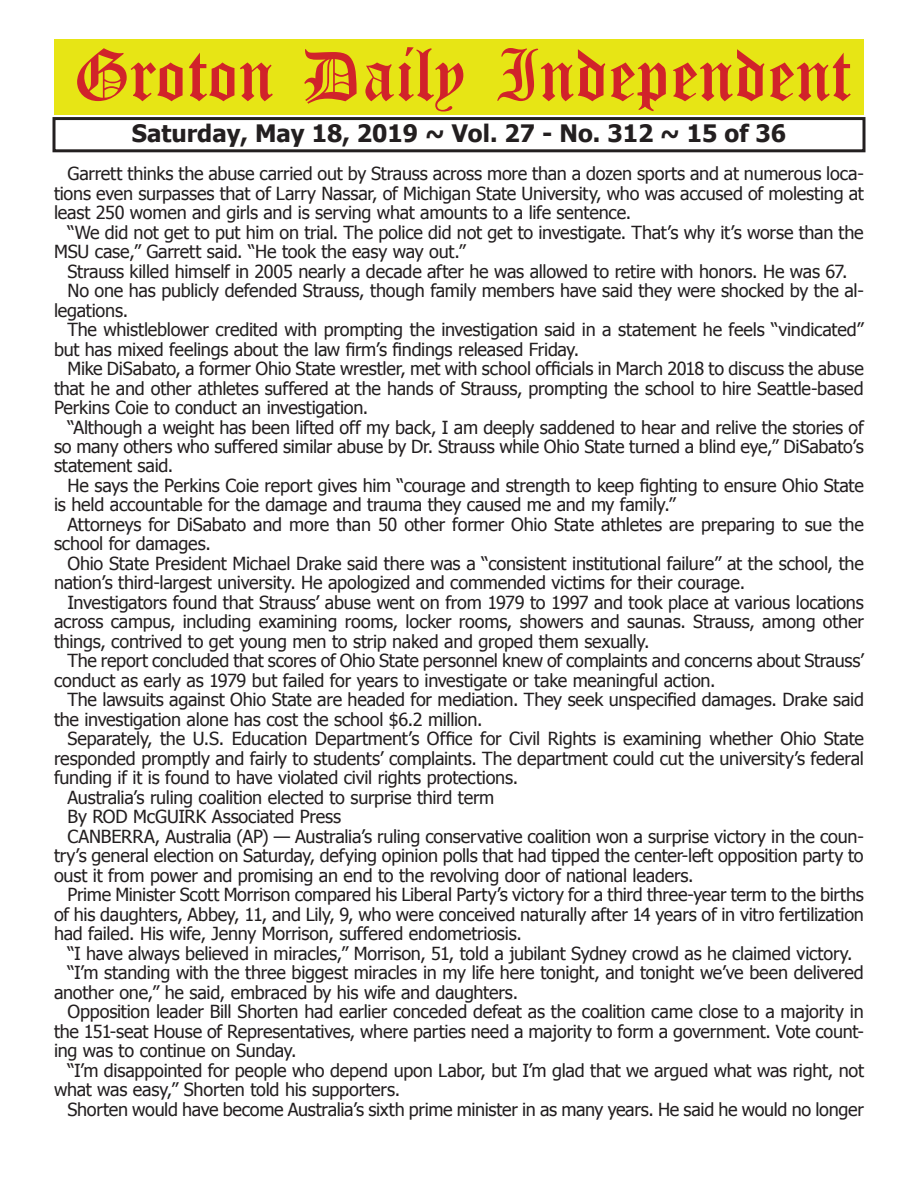
<style>
.page{position:relative;width:918px;height:1188px;background:#fff}
.page>*{position:absolute;margin:0;border:0;box-sizing:border-box;transform-origin:0 0}
.t1{font:54px "Old English Five";color:#d1232a}
.t2{font:700 24px "Tahoma";color:#231f20}
.t3{font:18px/19.5px "Tahoma";letter-spacing:-.015em;color:#231f20;text-align:justify}
</style>
<div class="page">
<div style="left:52px;top:117px;width:814px;height:35px;border:3px solid #231f20"></div>
<div style="left:54px;top:40px;width:810px;height:75px;background:#e7e515"></div>
<h1 class="t1" style="left:73px;top:50px;width:779px">Groton Daily Independent</h1>
<h2 class="t2" style="left:132px;top:116px;width:656px">Saturday, May 18, 2019 ~ Vol. 27 - No. 312 ~ 15 of 36</h2>
<p class="t3" style="left:54px;top:163px;width:812px;text-indent:14px">Garrett thinks the abuse carried out by Strauss across more than a dozen sports and at numerous loca&shy;tions even surpasses that of Larry Nassar, of Michigan State University, who was accused of molesting at least 250 women and girls and is serving what amounts to a life sentence.</p>
<p class="t3" style="left:54px;top:221px;width:811px;text-indent:14px">“We did not get to put him on trial. The police did not get to investigate. That’s why it’s worse than the<br>MSU case,” Garrett said. “He took the easy way out.”</p>
<p class="t3" style="left:68px;top:260px;width:781px">Strauss killed himself in 2005 nearly a decade after he was allowed to retire with honors. He was 67.</p>
<p class="t3" style="left:68px;top:280px;width:798px">No one has publicly defended Strauss, though family members have said they were shocked by the al-</p>
<p class="t3" style="left:54px;top:299px;width:76px">legations.</p>
<p class="t3" style="left:68px;top:319px;width:798px">The whistleblower credited with prompting the investigation said in a statement he feels “vindicated”</p>
<p class="t3" style="left:54px;top:338px;width:527px">but has mixed feelings about the law firm’s findings released Friday.</p>
<p class="t3" style="left:68px;top:358px;width:798px">Mike DiSabato, a former Ohio State wrestler, met with school officials in March 2018 to discuss the abuse</p>
<p class="t3" style="left:54px;top:377px;width:811px">that he and other athletes suffered at the hands of Strauss, prompting the school to hire Seattle-based</p>
<p class="t3" style="left:54px;top:397px;width:316px">Perkins Coie to conduct an investigation.</p>
<p class="t3" style="left:68px;top:416px;width:798px">“Although a weight has been lifted off my back, I am deeply saddened to hear and relive the stories of</p>
<p class="t3" style="left:54px;top:436px;width:811px">so many others who suffered similar abuse by Dr. Strauss while Ohio State turned a blind eye,” DiSabato’s</p>
<p class="t3" style="left:54px;top:455px;width:121px">statement said.</p>
<p class="t3" style="left:68px;top:475px;width:798px">He says the Perkins Coie report gives him “courage and strength to keep fighting to ensure Ohio State</p>
<p class="t3" style="left:54px;top:494px;width:623px">is held accountable for the damage and trauma they caused me and my family.”</p>
<p class="t3" style="left:68px;top:514px;width:798px">Attorneys for DiSabato and more than 50 other former Ohio State athletes are preparing to sue the</p>
<p class="t3" style="left:54px;top:533px;width:158px">school for damages.</p>
<p class="t3" style="left:68px;top:553px;width:798px">Ohio State President Michael Drake said there was a “consistent institutional failure” at the school, the</p>
<p class="t3" style="left:54px;top:572px;width:693px">nation’s third-largest university. He apologized and commended victims for their courage.</p>
<p class="t3" style="left:68px;top:592px;width:798px">Investigators found that Strauss’ abuse went on from 1979 to 1997 and took place at various locations</p>
<p class="t3" style="left:54px;top:611px;width:811px">across campus, including examining rooms, locker rooms, showers and saunas. Strauss, among other</p>
<p class="t3" style="left:54px;top:631px;width:597px">things, contrived to get young men to strip naked and groped them sexually.</p>
<p class="t3" style="left:68px;top:650px;width:798px">The report concluded that scores of Ohio State personnel knew of complaints and concerns about Strauss’</p>
<p class="t3" style="left:54px;top:670px;width:663px">conduct as early as 1979 but failed for years to investigate or take meaningful action.</p>
<p class="t3" style="left:68px;top:689px;width:798px">The lawsuits against Ohio State are headed for mediation. They seek unspecified damages. Drake said</p>
<p class="t3" style="left:54px;top:709px;width:430px">the investigation alone has cost the school $6.2 million.</p>
<p class="t3" style="left:68px;top:728px;width:798px">Separately, the U.S. Education Department’s Office for Civil Rights is examining whether Ohio State</p>
<p class="t3" style="left:54px;top:748px;width:811px">responded promptly and fairly to students’ complaints. The department could cut the university’s federal</p>
<p class="t3" style="left:54px;top:767px;width:466px">funding if it is found to have violated civil rights protections.</p>
<p class="t3" style="left:68px;top:787px;width:428px">Australia’s ruling coalition elected to surprise third term</p>
<p class="t3" style="left:68px;top:806px;width:275px">By ROD McGUIRK Associated Press</p>
<p class="t3" style="left:68px;top:826px;width:798px">CANBERRA, Australia (AP) — Australia’s ruling conservative coalition won a surprise victory in the coun-</p>
<p class="t3" style="left:54px;top:845px;width:811px">try’s general election on Saturday, defying opinion polls that had tipped the center-left opposition party to</p>
<p class="t3" style="left:54px;top:865px;width:641px">oust it from power and promising an end to the revolving door of national leaders.</p>
<p class="t3" style="left:68px;top:884px;width:798px">Prime Minister Scott Morrison compared his Liberal Party’s victory for a third three-year term to the births</p>
<p class="t3" style="left:54px;top:904px;width:812px">of his daughters, Abbey, 11, and Lily, 9, who were conceived naturally after 14 years of in vitro fertilization</p>
<p class="t3" style="left:54px;top:923px;width:469px">had failed. His wife, Jenny Morrison, suffered endometriosis.</p>
<p class="t3" style="left:68px;top:943px;width:787px">“I have always believed in miracles,” Morrison, 51, told a jubilant Sydney crowd as he claimed victory.</p>
<p class="t3" style="left:68px;top:962px;width:798px">“I’m standing with the three biggest miracles in my life here tonight, and tonight we’ve been delivered</p>
<p class="t3" style="left:54px;top:982px;width:466px">another one,” he said, embraced by his wife and daughters.</p>
<p class="t3" style="left:68px;top:1001px;width:798px">Opposition leader Bill Shorten had earlier conceded defeat as the coalition came close to a majority in</p>
<p class="t3" style="left:54px;top:1021px;width:812px">the 151-seat House of Representatives, where parties need a majority to form a government. Vote count-</p>
<p class="t3" style="left:54px;top:1040px;width:244px">ing was to continue on Sunday.</p>
<p class="t3" style="left:68px;top:1060px;width:798px">“I’m disappointed for people who depend upon Labor, but I’m glad that we argued what was right, not</p>
<p class="t3" style="left:54px;top:1079px;width:348px">what was easy,” Shorten told his supporters.</p>
<p class="t3" style="left:68px;top:1099px;width:798px">Shorten would have become Australia’s sixth prime minister in as many years. He said he would no longer</p>
</div>
